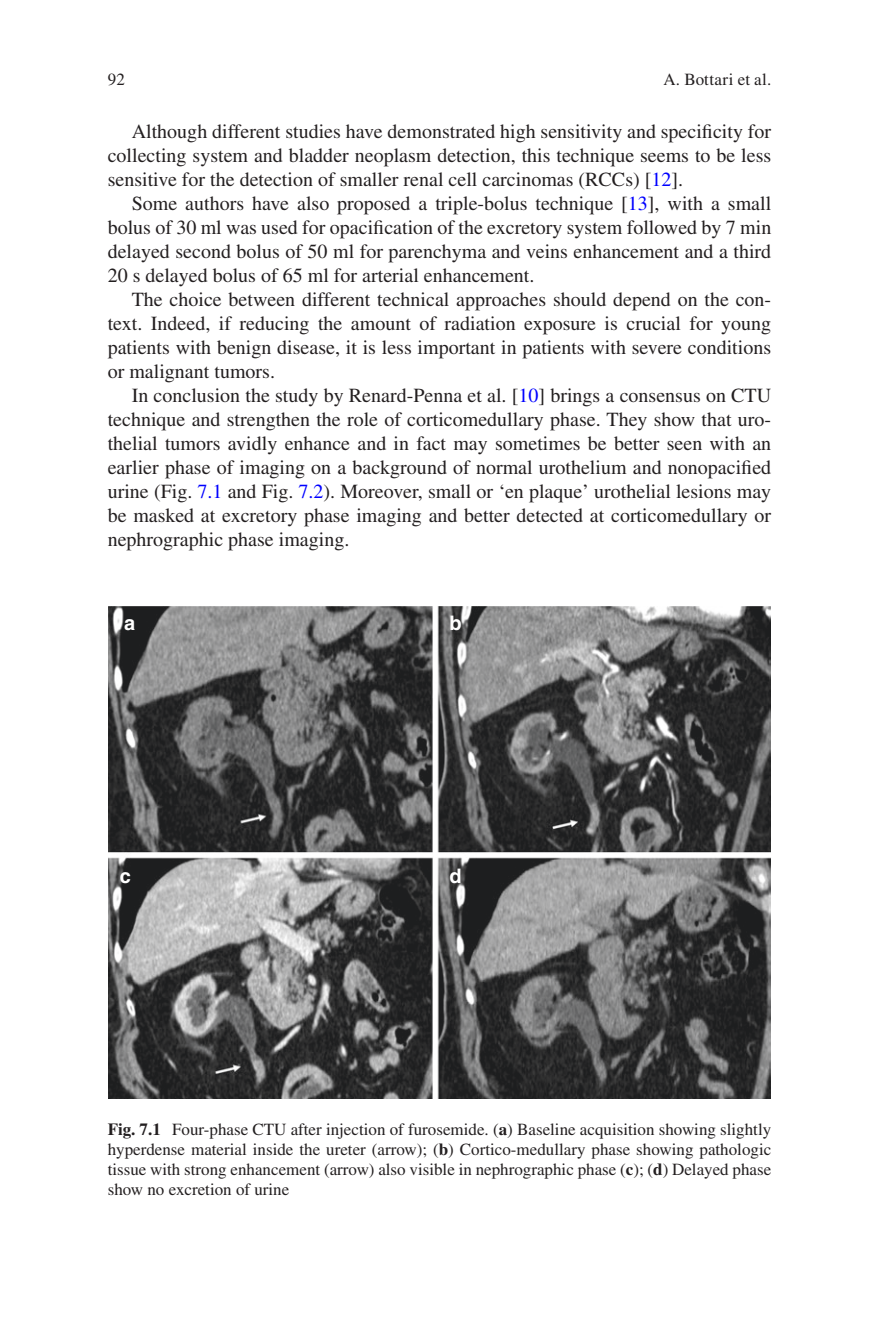
<style>
.page{position:relative;width:879px;height:1333px;background:#fff}
.page>*{position:absolute;margin:0;border:0;box-sizing:border-box;transform-origin:0 0}
.t1{font:20px/24px "Times LT Std";color:#231f20;text-align:justify}
.t2{font:700 20px "Helvetica";color:#fff}
.t3{font:17px/20px "Times LT Std";color:#231f20;text-align:justify}
.t4{font:17px "Times LT Std Roman 2";letter-spacing:.025em;color:#231f20}
.s1{color:#00f}
.s2{font-weight:700}
</style>
<div class="page">
<img style="left:108px;top:606px;width:662px;height:492px">
<p class="t4" style="left:663px;top:70px;width:109px">A. Bottari et al.</p>
<p class="t3" style="left:108px;top:69px;width:19px">92</p>
<p class="t1" style="left:108px;top:119px;width:665px;text-indent:24px">Although different studies have demonstrated high sensitivity and specificity for collecting system and bladder neoplasm detection, this technique seems to be less sensitive for the detection of smaller renal cell carcinomas (RCCs) [<span class="s1">12</span>].</p>
<p class="t1" style="left:108px;top:191px;width:665px;text-indent:24px">Some authors have also proposed a triple-bolus technique [<span class="s1">13</span>], with a small bolus of 30 ml was used for opacification of the excretory system followed by 7 min delayed second bolus of 50 ml for parenchyma and veins enhancement and a third 20 s delayed bolus of 65 ml for arterial enhancement.</p>
<p class="t1" style="left:108px;top:287px;width:665px;text-indent:24px">The choice between different technical approaches should depend on the con&shy;text. Indeed, if reducing the amount of radiation exposure is crucial for young patients with benign disease, it is less important in patients with severe conditions or malignant tumors.</p>
<p class="t1" style="left:108px;top:383px;width:665px;text-indent:24px">In conclusion the study by Renard-Penna et al. [<span class="s1">10</span>] brings a consensus on CTU technique and strengthen the role of corticomedullary phase. They show that uro&shy;thelial tumors avidly enhance and in fact may sometimes be better seen with an earlier phase of imaging on a background of normal urothelium and nonopacified urine (Fig. <span class="s1">7.1</span> and Fig. <span class="s1">7.2</span>). Moreover, small or ‘en plaque’ urothelial lesions may be masked at excretory phase imaging and better detected at corticomedullary or nephrographic phase imaging.</p>
<p class="t2" style="left:124px;top:611px;width:13px">a</p>
<p class="t2" style="left:449px;top:611px;width:14px">b</p>
<p class="t2" style="left:120px;top:863px;width:13px">c</p>
<p class="t2" style="left:449px;top:863px;width:14px">d</p>
<p class="t3" style="left:108px;top:1118px;width:665px"><span class="s2">Fig. 7.1</span> Four-phase CTU after injection of furosemide. (<span class="s2">a</span>) Baseline acquisition showing slightly hyperdense material inside the ureter (arrow); (<span class="s2">b</span>) Cortico-medullary phase showing pathologic tissue with strong enhancement (arrow) also visible in nephrographic phase (<span class="s2">c</span>); (<span class="s2">d</span>) Delayed phase show no excretion of urine</p>
</div>
